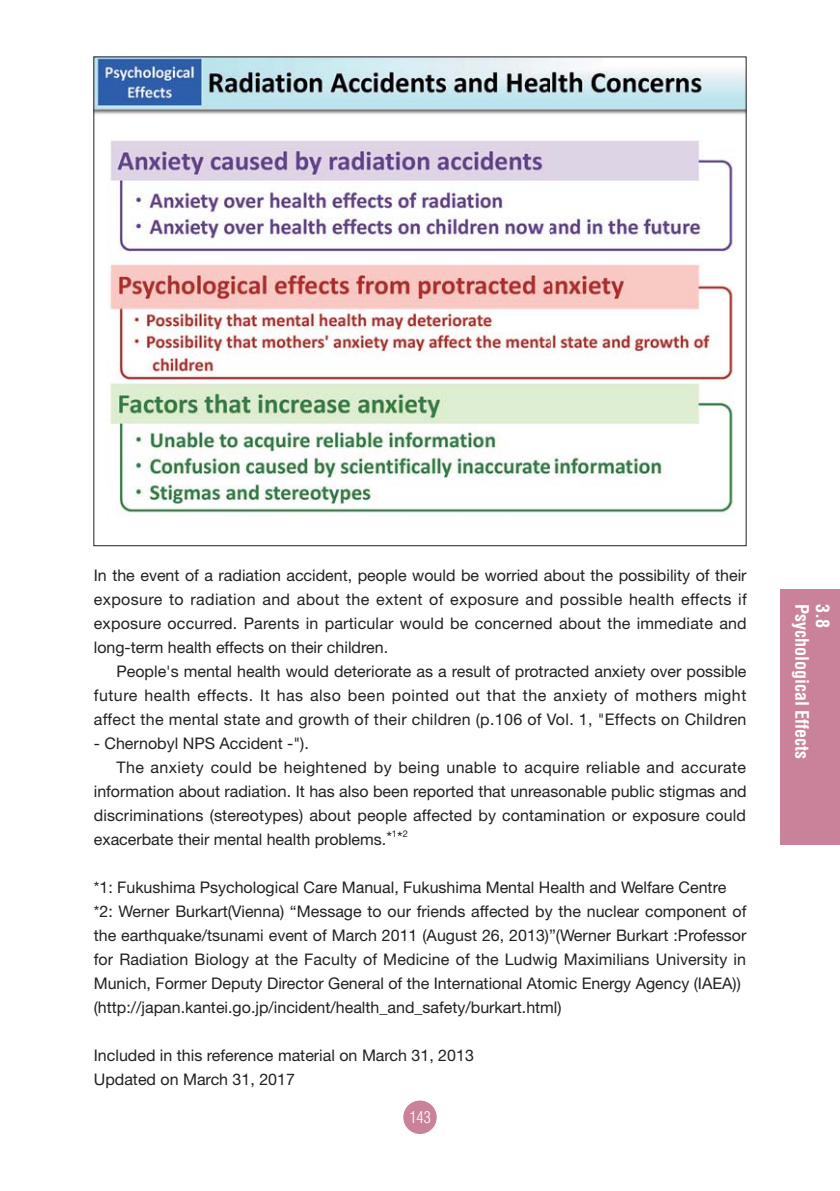
<style>
.page{position:relative;width:840px;height:1191px;background:#fff}
.page>*{position:absolute;margin:0;border:0;box-sizing:border-box;transform-origin:0 0}
.t1{font:700 condensed 18px "Helvetica";color:#fff}
.t2{font:16px/24px "Helvetica Neue";color:#231f20;text-align:justify}
.t3{font:16px "Helvetica Neue";letter-spacing:.025em;color:#231f20}
.t4{font:300 condensed 16px "Helvetica";color:#fff}
</style>
<div class="page">
<div style="left:403px;top:1100px;width:33px;height:34px;background:#ca829b;border-radius:50%"></div>
<div style="left:780px;top:590px;width:59px;height:255px;background:#ca829b"></div>
<img style="left:96px;top:59px;width:648px;height:456px">
<p class="t2" style="left:94px;top:565px;width:654px">In the event of a radiation accident, people would be worried about the possibility of their exposure to radiation and about the extent of exposure and possible health effects if exposure occurred. Parents in particular would be concerned about the immediate and long-term health effects on their children.</p>
<p class="t2" style="left:94px;top:661px;width:654px;text-indent:23px">People's mental health would deteriorate as a result of protracted anxiety over possible future health effects. It has also been pointed out that the anxiety of mothers might affect the mental state and growth of their children (p.106 of Vol. 1, "Effects on Children</p>
<p class="t2" style="left:94px;top:733px;width:216px">- Chernobyl NPS Accident -").</p>
<p class="t3" style="left:116px;top:761px;width:630px">The anxiety could be heightened by being unable to acquire reliable and accurate</p>
<p class="t2" style="left:94px;top:781px;width:654px">information about radiation. It has also been reported that unreasonable public stigmas and</p>
<p class="t2" style="left:94px;top:805px;width:653px">discriminations (stereotypes) about people affected by contamination or exposure could</p>
<p class="t2" style="left:94px;top:829px;width:315px">exacerbate their mental health problems.*<sup>1</sup>*<sup>2</sup></p>
<p class="t2" style="left:94px;top:877px;width:653px;text-align:left">*1: Fukushima Psychological Care Manual, Fukushima Mental Health and Welfare Centre *2: Werner Burkart(Vienna) “Message to our friends affected by the nuclear component of the earthquake/tsunami event of March 2011 (August 26, 2013)”(Werner Burkart :Professor for Radiation Biology at the Faculty of Medicine of the Ludwig Maximilians University in Munich, Former Deputy Director General of the International Atomic Energy Agency (IAEA)) (http://japan.kantei.go.jp/incident/health_and_safety/burkart.html)</p>
<p class="t2" style="left:94px;top:1045px;width:381px">Included in this reference material on March 31, 2013<br>Updated on March 31, 2017</p>
<p class="t4" style="left:409px;top:1110px;width:23px">143</p>
<p class="t1" style="left:808px;top:604px;width:157px;rotate:90deg">Psychological Effects</p>
<p class="t1" style="left:829px;top:604px;width:25px;rotate:90deg">3.8</p>
</div>
